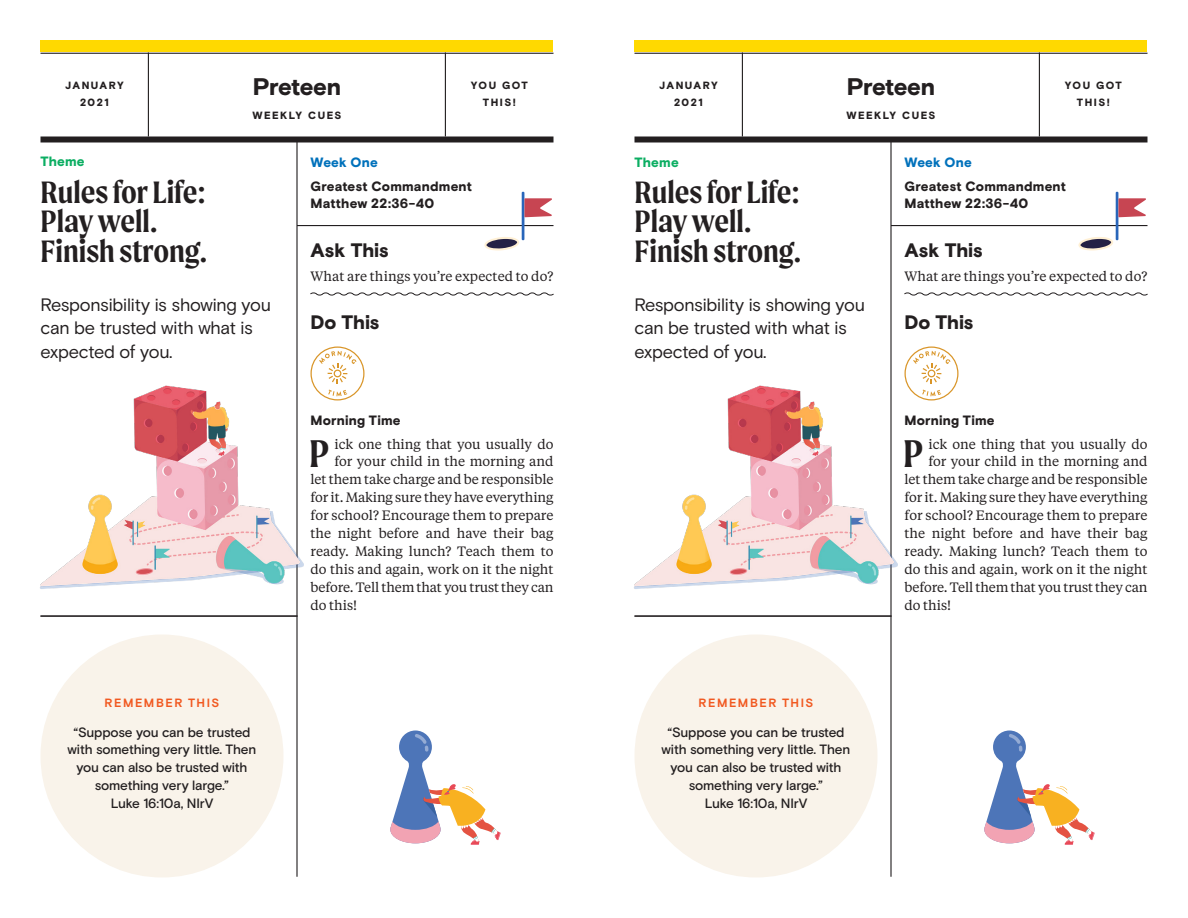
<style>
.page{position:relative;width:1188px;height:918px;background:#fff}
.page>*{position:absolute;margin:0;border:0;box-sizing:border-box;transform-origin:0 0}
.t1{font:600 41.25px "Moret";color:#231f20}
.t2{font:600 33px/30px "Moret";color:#231f20}
.t3{font:900 24px "Basis Grotesque";letter-spacing:-.025em;color:#231f20}
.t4{font:900 19.5px "Basis Grotesque";letter-spacing:-.005em;color:#231f20}
.t5{font:18px/24px "Basis Grotesque";letter-spacing:-.015em;color:#231f20}
.t6{font:13.5px "Tiempos Text";color:#231f20}
.t7{font:500 13.5px/18px "Basis Grotesque";letter-spacing:-.01em;color:#231f20;text-align:center}
.t8{font:900 13.5px/18px "Basis Grotesque";letter-spacing:.015em;color:#231f20}
.t9{font:900 13.5px "Basis Grotesque";letter-spacing:.015em;color:#0071bb}
.t10{font:900 13.5px "Basis Grotesque";letter-spacing:.015em;color:#0bae62}
.t11{font:700 12px "Basis Grotesque";letter-spacing:.13em;color:#f15921}
.t12{font:900 10.5px/18px "Basis Grotesque";letter-spacing:.135em;color:#231f20;text-align:center}
</style>
<div class="page">
<div style="left:40px;top:40px;width:514px;height:12px;background:#ffd900"></div>
<div style="left:634px;top:40px;width:514px;height:12px;background:#ffd900"></div>
<hr style="left:148px;top:52px;width:1px;height:84px;background:#231f20">
<hr style="left:742px;top:52px;width:1px;height:84px;background:#231f20">
<hr style="left:445px;top:52px;width:1px;height:84px;background:#231f20">
<hr style="left:1039px;top:52px;width:1px;height:84px;background:#231f20">
<hr style="left:40px;top:53px;width:514px;height:1px;background:#231f20">
<hr style="left:634px;top:53px;width:514px;height:1px;background:#231f20">
<div style="left:40px;top:136px;width:514px;height:6px;background:#231f20"></div>
<div style="left:634px;top:136px;width:514px;height:6px;background:#231f20"></div>
<hr style="left:296px;top:142px;width:2px;height:735px;background:#231f20">
<hr style="left:890px;top:142px;width:2px;height:735px;background:#231f20">
<hr style="left:40px;top:616px;width:257px;height:1px;background:#231f20">
<hr style="left:634px;top:616px;width:257px;height:1px;background:#231f20">
<hr style="left:297px;top:225px;width:257px;height:1px;background:#231f20">
<svg style="left:310px;top:292px;width:244px;height:4px"></svg>
<svg style="left:310px;top:347px;width:54px;height:54px"></svg>
<hr style="left:891px;top:225px;width:257px;height:1px;background:#231f20">
<svg style="left:904px;top:292px;width:244px;height:4px"></svg>
<svg style="left:904px;top:347px;width:54px;height:54px"></svg>
<div style="left:40px;top:634px;width:244px;height:244px;background:#f9f3ea;border-radius:50%"></div>
<div style="left:634px;top:634px;width:244px;height:244px;background:#f9f3ea;border-radius:50%"></div>
<img style="left:40px;top:379px;width:276px;height:227px">
<img style="left:634px;top:379px;width:276px;height:227px">
<svg style="left:390px;top:730px;width:111px;height:115px"></svg>
<svg style="left:984px;top:730px;width:111px;height:115px"></svg>
<svg style="left:484px;top:237px;width:35px;height:13px"></svg>
<hr style="left:522px;top:192px;width:2px;height:48px;background:#2966ba">
<svg style="left:524px;top:198px;width:28px;height:19px"></svg>
<svg style="left:1078px;top:237px;width:35px;height:13px"></svg>
<hr style="left:1116px;top:192px;width:2px;height:48px;background:#2966ba">
<svg style="left:1118px;top:198px;width:28px;height:19px"></svg>
<h3 class="t3" style="left:253px;top:72px;width:90px">Preteen</h3>
<p class="t12" style="left:252px;top:106px;width:91px">WEEKLY CUES</p>
<h3 class="t3" style="left:847px;top:72px;width:90px">Preteen</h3>
<p class="t12" style="left:846px;top:106px;width:91px">WEEKLY CUES</p>
<p class="t12" style="left:471px;top:76px;width:58px">YOU GOT<br>THIS!</p>
<p class="t12" style="left:1065px;top:76px;width:58px">YOU GOT<br>THIS!</p>
<p class="t12" style="left:65px;top:76px;width:60px">JANUARY<br>2021</p>
<p class="t12" style="left:659px;top:76px;width:60px">JANUARY<br>2021</p>
<p class="t10" style="left:40px;top:154px;width:46px">Theme</p>
<h2 class="t2" style="left:40px;top:176px;width:168px">Rules for Life:<br>Play well.<br>Finish strong.</h2>
<h3 class="t5" style="left:40px;top:293px;width:232px">Responsibility is showing you can be trusted with what is expected of you.</h3>
<p class="t11" style="left:105px;top:695px;width:116px">REMEMBER THIS</p>
<p class="t7" style="left:68px;top:723px;width:190px">“Suppose you can be trusted with something very little. Then you can also be trusted with something very large.”<br>Luke 16:10a, NIrV</p>
<p class="t9" style="left:310px;top:154px;width:69px">Week One</p>
<p class="t8" style="left:310px;top:178px;width:163px">Greatest Commandment<br>Matthew 22:36-40</p>
<h3 class="t4" style="left:310px;top:238px;width:80px">Ask This</h3>
<p class="t6" style="left:310px;top:267px;width:244px">What are things you’re expected to do?</p>
<h3 class="t4" style="left:310px;top:310px;width:71px">Do This</h3>
<p class="t8" style="left:310px;top:412px;width:92px">Morning Time</p>
<h1 class="t1" style="left:309px;top:429px;width:22px">P</h1>
<p class="t6" style="left:334px;top:435px;width:221px">ick one thing that you usually do</p>
<p class="t6" style="left:334px;top:453px;width:221px">for your child in the morning and</p>
<p class="t6" style="left:311px;top:471px;width:245px">let them take charge and be responsible</p>
<p class="t6" style="left:311px;top:489px;width:244px">for it. Making sure they have everything</p>
<p class="t6" style="left:311px;top:507px;width:245px">for school? Encourage them to prepare</p>
<p class="t6" style="left:311px;top:525px;width:245px">the night before and have their bag</p>
<p class="t6" style="left:311px;top:543px;width:245px">ready. Making lunch? Teach them to</p>
<p class="t6" style="left:311px;top:561px;width:245px">do this and again, work on it the night</p>
<p class="t6" style="left:311px;top:579px;width:245px">before. Tell them that you trust they can</p>
<p class="t6" style="left:311px;top:597px;width:48px">do this!</p>
<p class="t10" style="left:634px;top:154px;width:46px">Theme</p>
<h2 class="t2" style="left:634px;top:176px;width:168px">Rules for Life:<br>Play well.<br>Finish strong.</h2>
<h3 class="t5" style="left:634px;top:293px;width:232px">Responsibility is showing you can be trusted with what is expected of you.</h3>
<p class="t11" style="left:699px;top:695px;width:116px">REMEMBER THIS</p>
<p class="t7" style="left:662px;top:723px;width:190px">“Suppose you can be trusted with something very little. Then you can also be trusted with something very large.”<br>Luke 16:10a, NIrV</p>
<p class="t9" style="left:904px;top:154px;width:69px">Week One</p>
<p class="t8" style="left:904px;top:178px;width:163px">Greatest Commandment<br>Matthew 22:36-40</p>
<h3 class="t4" style="left:904px;top:238px;width:80px">Ask This</h3>
<p class="t6" style="left:904px;top:267px;width:244px">What are things you’re expected to do?</p>
<h3 class="t4" style="left:904px;top:310px;width:71px">Do This</h3>
<p class="t8" style="left:904px;top:412px;width:92px">Morning Time</p>
<h1 class="t1" style="left:903px;top:429px;width:22px">P</h1>
<p class="t6" style="left:928px;top:435px;width:221px">ick one thing that you usually do</p>
<p class="t6" style="left:928px;top:453px;width:221px">for your child in the morning and</p>
<p class="t6" style="left:905px;top:471px;width:245px">let them take charge and be responsible</p>
<p class="t6" style="left:905px;top:489px;width:244px">for it. Making sure they have everything</p>
<p class="t6" style="left:905px;top:507px;width:245px">for school? Encourage them to prepare</p>
<p class="t6" style="left:905px;top:525px;width:245px">the night before and have their bag</p>
<p class="t6" style="left:905px;top:543px;width:245px">ready. Making lunch? Teach them to</p>
<p class="t6" style="left:905px;top:561px;width:245px">do this and again, work on it the night</p>
<p class="t6" style="left:905px;top:579px;width:245px">before. Tell them that you trust they can</p>
<p class="t6" style="left:905px;top:597px;width:48px">do this!</p>
</div>
